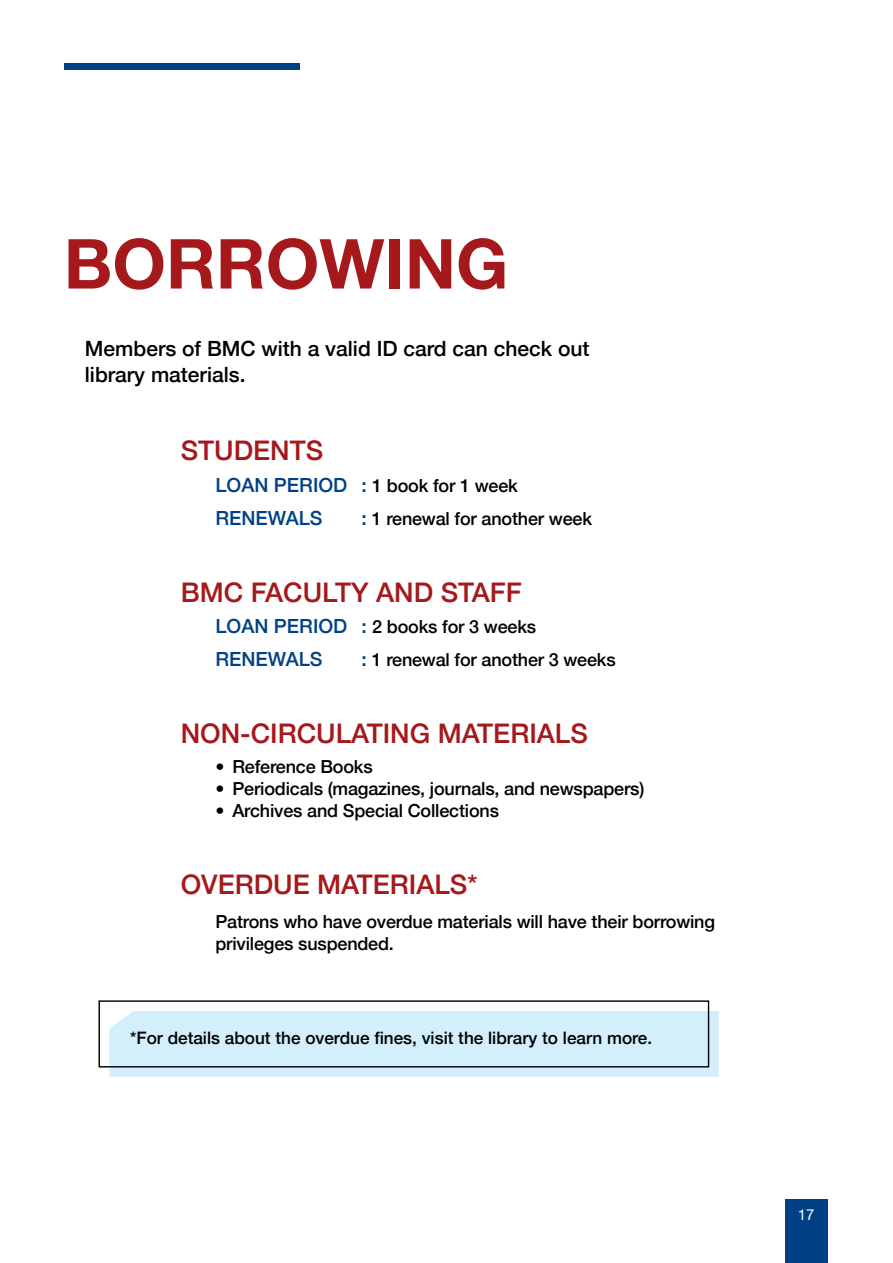
<style>
.page{position:relative;width:893px;height:1263px;background:#fff}
.page>*{position:absolute;margin:0;border:0;box-sizing:border-box;transform-origin:0 0}
.t1{font:700 69px "Helvetica Neue";color:#a5181c}
.t2{font:500 27px "Helvetica Neue";color:#a5181c}
.t3{font:500 21px/25.2px "Helvetica Neue";color:#000}
.t4{font:500 19.5px/32.7px "Helvetica Neue";color:#004185}
.t5{font:500 18px/32.7px "Helvetica Neue";letter-spacing:-.01em;color:#000}
.t6{font:500 17.1px "Helvetica Neue";color:#000}
.t7{font:15px "Helvetica Neue";color:#fff}
.s1{font-size:19.5px;color:#004185}
</style>
<div class="page">
<div style="left:785px;top:1199px;width:42px;height:64px;background:#004185"></div>
<div style="left:64px;top:64px;width:235px;height:6px;background:#004185"></div>
<svg style="left:98px;top:1000px;width:621px;height:77px;background:#d1e7f2"></svg>
<h1 class="t1" style="left:64px;top:210px;width:446px">BORROWING</h1>
<p class="t3" style="left:85px;top:335px;width:506px">Members of BMC with a valid ID card can check out library materials.</p>
<h2 class="t2" style="left:181px;top:429px;width:144px">STUDENTS</h2>
<p class="t4" style="left:215px;top:467px;width:133px">LOAN PERIOD<br>RENEWALS</p>
<p class="t5" style="left:361px;top:468px;width:232px"><span class="s1">:</span> 1 book for 1 week<br><span class="s1">:</span> 1 renewal for another week</p>
<h2 class="t2" style="left:181px;top:570px;width:343px">BMC FACULTY AND STAFF</h2>
<p class="t4" style="left:215px;top:608px;width:133px">LOAN PERIOD<br>RENEWALS</p>
<p class="t5" style="left:361px;top:609px;width:256px"><span class="s1">:</span> 2 books for 3 weeks<br><span class="s1">:</span> 1 renewal for another 3 weeks</p>
<h2 class="t2" style="left:181px;top:712px;width:409px">NON-CIRCULATING MATERIALS</h2>
<p class="t5" style="left:215px;top:749px;width:159px">• Reference Books</p>
<p class="t5" style="left:215px;top:771px;width:430px">• Periodicals (magazines, journals, and newspapers)</p>
<p class="t5" style="left:215px;top:792px;width:285px">• Archives and Special Collections</p>
<h2 class="t2" style="left:181px;top:862px;width:298px">OVERDUE MATERIALS*</h2>
<p class="t5" style="left:215px;top:909px;width:501px;line-height:21.6px">Patrons who have overdue materials will have their borrowing privileges suspended.</p>
<p class="t6" style="left:130px;top:1024px;width:524px">*For details about the overdue fines, visit the library to learn more.</p>
<p class="t7" style="left:798px;top:1204px;width:18px">17</p>
</div>
